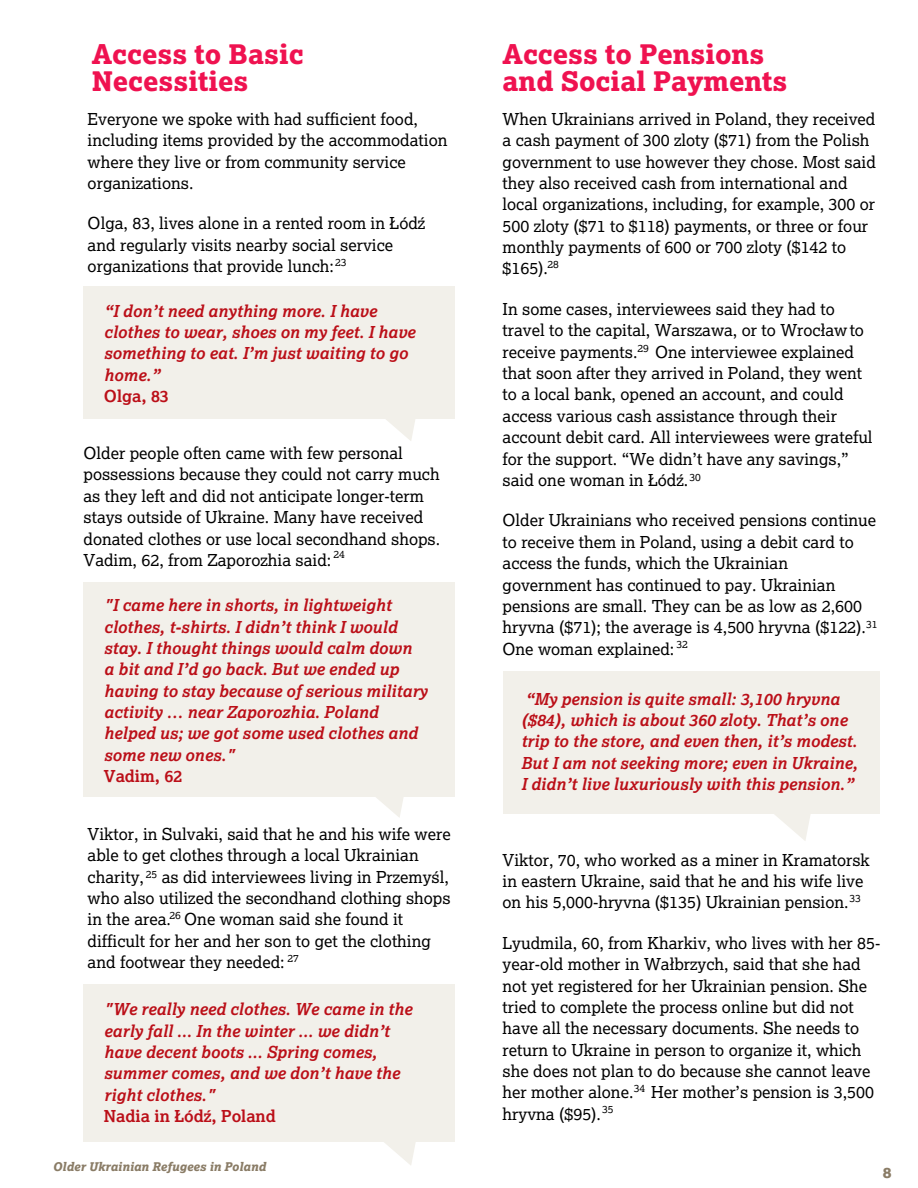
<style>
.page{position:relative;width:918px;height:1188px;background:#fff}
.page>*{position:absolute;margin:0;border:0;box-sizing:border-box;transform-origin:0 0}
.t1{font:27px/27px "Lexia X Bold";color:#ef1250}
.t2{font:16.5px/21.3px "Lexia";color:#000}
.t3{font:italic 700 16.5px/21.3px "Lexia";color:#bb0f18}
.t4{font:700 16.5px "Lexia";color:#bb0f18}
.t5{font:15px "Lexia X Bold";color:#8a7c66}
.t6{font:italic 12px "Lexia X Bold";color:#8a7c66}
.t7{font:10.5px "Lexia";color:#000}
</style>
<div class="page">
<svg style="left:386px;top:419px;width:29px;height:22px"></svg>
<div style="left:84px;top:286px;width:371px;height:133px;background:#f2f0ea"></div>
<div style="left:84px;top:582px;width:371px;height:215px;background:#f2f0ea"></div>
<svg style="left:384px;top:1142px;width:32px;height:23px"></svg>
<div style="left:84px;top:984px;width:371px;height:158px;background:#f2f0ea"></div>
<svg style="left:774px;top:814px;width:37px;height:27px"></svg>
<div style="left:503px;top:671px;width:376px;height:143px;background:#f2f0ea"></div>
<svg style="left:376px;top:797px;width:28px;height:21px"></svg>
<p class="t1" style="left:92px;top:41px;width:214px">Access to Basic<br>Necessities</p>
<p class="t2" style="left:88px;top:108px;width:361px">Everyone we spoke with had sufficient food, including items provided by the accommodation where they live or from community service organizations.</p>
<p class="t2" style="left:88px;top:213px;width:339px">Olga, 83, lives alone in a rented room in Łódź and regularly visits nearby social service organizations that provide lunch:</p>
<p class="t7" style="left:335px;top:256px;width:13px">23</p>
<p class="t3" style="left:104px;top:300px;width:313px">“I don’t need anything more. I have clothes to wear, shoes on my feet. I have something to eat. I’m just waiting to go home.”</p>
<p class="t4" style="left:104px;top:386px;width:67px">Olga, 83</p>
<p class="t2" style="left:84px;top:443px;width:358px">Older people often came with few personal possessions because they could not carry much as they left and did not anticipate longer-term stays outside of Ukraine. Many have received donated clothes or use local secondhand shops.<br>Vadim, 62, from Zaporozhia said:</p>
<p class="t3" style="left:104px;top:595px;width:309px">"I came here in shorts, in lightweight clothes, t-shirts. I didn’t think I would stay. I thought things would calm down</p>
<p class="t3" style="left:104px;top:659px;width:325px">a bit and I’d go back. But we ended up having to stay because of serious military activity … near Zaporozhia. Poland helped us; we got some used clothes and some new ones."</p>
<p class="t4" style="left:104px;top:767px;width:80px">Vadim, 62</p>
<p class="t7" style="left:333px;top:548px;width:13px">24</p>
<p class="t2" style="left:88px;top:824px;width:365px">Viktor, in Sulvaki, said that he and his wife were able to get clothes through a local Ukrainian charity, as did interviewees living in Przemyśl, who also utilized the secondhand clothing shops in the area. One woman said she found it difficult for her and her son to get the clothing and footwear they needed:</p>
<p class="t7" style="left:146px;top:868px;width:13px">25</p>
<p class="t7" style="left:170px;top:909px;width:13px">26</p>
<p class="t7" style="left:287px;top:952px;width:13px">27</p>
<p class="t3" style="left:104px;top:999px;width:310px">"We really need clothes. We came in the early fall ... In the winter ... we didn’t have decent boots ... Spring comes, summer comes, and we don’t have the right clothes."</p>
<p class="t4" style="left:104px;top:1106px;width:174px">Nadia in Łódź, Poland</p>
<p class="t6" style="left:53px;top:1159px;width:215px">Older Ukrainian Refugees in Poland</p>
<p class="t1" style="left:503px;top:41px;width:263px">Access to Pensions</p>
<p class="t1" style="left:503px;top:68px;width:286px">and Social Payments</p>
<p class="t2" style="left:503px;top:108px;width:375px">When Ukrainians arrived in Poland, they received a cash payment of 300 zloty ($71) from the Polish government to use however they chose. Most said they also received cash from international and local organizations, including, for example, 300 or 500 zloty ($71 to $118) payments, or three or four monthly payments of 600 or 700 zloty ($142 to $165).</p>
<p class="t2" style="left:503px;top:299px;width:372px">In some cases, interviewees said they had to travel to the capital, Warszawa, or to Wrocławto receive payments. One interviewee explained that soon after they arrived in Poland, they went to a local bank, opened an account, and could access various cash assistance through their account debit card. All interviewees were grateful for the support. “We didn’t have any savings,” said one woman in Łódź.</p>
<p class="t2" style="left:503px;top:510px;width:375px">Older Ukrainians who received pensions continue to receive them in Poland, using a debit card to access the funds, which the Ukrainian government has continued to pay. Ukrainian pensions are small. They can be as low as 2,600 hryvna ($71); the average is 4,500 hryvna ($122).<br>One woman explained:</p>
<p class="t7" style="left:548px;top:258px;width:13px">28</p>
<p class="t7" style="left:638px;top:342px;width:13px">29</p>
<p class="t7" style="left:690px;top:471px;width:13px">30</p>
<p class="t7" style="left:866px;top:618px;width:13px">31</p>
<p class="t7" style="left:677px;top:638px;width:13px">32</p>
<p class="t3" style="left:521px;top:688px;width:338px">“My pension is quite small: 3,100 hryvna ($84), which is about 360 zloty. That’s one trip to the store, and even then, it’s modest.<br>But I am not seeking more; even in Ukraine, I didn’t live luxuriously with this pension.”</p>
<p class="t2" style="left:503px;top:849px;width:369px">Viktor, 70, who worked as a miner in Kramatorsk in eastern Ukraine, said that he and his wife live on his 5,000-hryvna ($135) Ukrainian pension.</p>
<p class="t2" style="left:503px;top:932px;width:379px">Lyudmila, 60, from Kharkiv, who lives with her 85- year-old mother in Wałbrzych, said that she had not yet registered for her Ukrainian pension. She tried to complete the process online but did not have all the necessary documents. She needs to return to Ukraine in person to organize it, which she does not plan to do because she cannot leave her mother alone. Her mother’s pension is 3,500 hryvna ($95).</p>
<p class="t7" style="left:850px;top:892px;width:13px">33</p>
<p class="t7" style="left:634px;top:1082px;width:13px">34</p>
<p class="t7" style="left:602px;top:1103px;width:13px">35</p>
<p class="t5" style="left:883px;top:1164px;width:10px">8</p>
</div>
